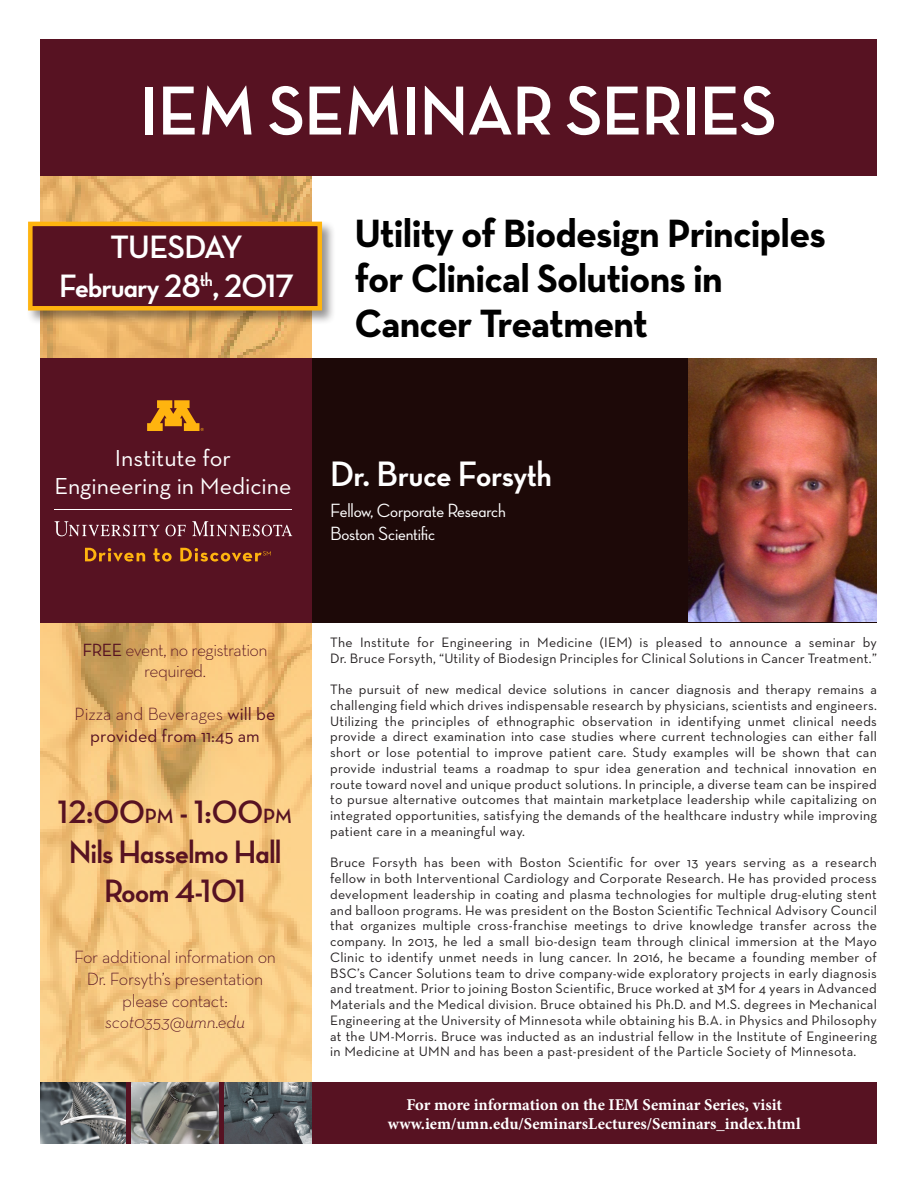
<style>
.page{position:relative;width:918px;height:1188px;background:#fff}
.page>*{position:absolute;margin:0;border:0;box-sizing:border-box;transform-origin:0 0}
.t1{font:70.5px "Neutraface Display Bold Alt";letter-spacing:-.01em;color:#fff}
.t2{font:700 40.2px/45px "Neutraface Text";letter-spacing:-.02em;color:#000}
.t3{font:36px "Neutraface Display Bold Alt";color:#fff}
.t4{font:33px "Neutraface Display Bold Alt";letter-spacing:-.01em;color:#571222}
.t5{font:33px "Neutraface Display Bold Alt";letter-spacing:-.02em;color:#fff}
.t6{font:23.55px/28.2px "Neutraface Text";color:#fff;text-align:center}
.t7{font:19.5px "Neutraface Display Medium Alt";letter-spacing:-.01em;color:#fff}
.t8{font:300 18px/21.6px "Neutraface Text";letter-spacing:-.02em;color:#571222;text-align:center}
.t9{font:300 18px "Neutraface Text";color:#571222}
.t10{font:18px "Neutraface Text";color:#571222}
.t11{font:italic 300 18px "Neutraface Text";letter-spacing:-.01em;color:#571222}
.t12{font:700 16.5px "Minion Pro";color:#fff}
.t13{font:13.8px/15.8px "Neutraface Text";letter-spacing:.02em;color:#231f20;text-align:justify}
.s1{font-weight:400}
.s2{font-size:21px}
</style>
<div class="page">
<div style="left:300px;top:358px;width:577px;height:264px;background:#1d0908"></div>
<img style="left:40px;top:176px;width:271px;height:906px">
<div style="left:40px;top:40px;width:837px;height:136px;background:#571222"></div>
<div style="left:26px;top:220px;width:311px;height:105px;background:#231f20;opacity:.48"></div>
<div style="left:28px;top:222px;width:294px;height:89px;background:#571222;border:4px solid #ffb40f"></div>
<div style="left:40px;top:1082px;width:837px;height:62px;background:#571222"></div>
<img style="left:40px;top:1082px;width:85px;height:62px">
<img style="left:225px;top:1082px;width:86px;height:62px">
<img style="left:132px;top:1082px;width:86px;height:62px">
<div style="left:40px;top:358px;width:271px;height:264px;background:#571222"></div>
<hr style="left:54px;top:509px;width:238px;height:1px;background:#fff">
<svg style="left:192px;top:521px;width:100px;height:15px"></svg>
<svg style="left:166px;top:525px;width:20px;height:11px"></svg>
<svg style="left:54px;top:521px;width:106px;height:15px"></svg>
<svg style="left:85px;top:548px;width:60px;height:14px"></svg>
<svg style="left:153px;top:548px;width:19px;height:14px"></svg>
<svg style="left:180px;top:548px;width:91px;height:14px"></svg>
<svg style="left:147px;top:400px;width:57px;height:31px"></svg>
<img style="left:688px;top:358px;width:189px;height:264px">
<p class="t1" style="left:140px;top:71px;width:638px">IEM SEMINAR SERIES</p>
<p class="t5" style="left:110px;top:228px;width:134px">TUESDAY</p>
<p class="t5" style="left:59px;top:268px;width:236px">February 28<sup>th</sup>, 2017</p>
<p class="t2" style="left:354px;top:210px;width:473px">Utility of Biodesign Principles for Clinical Solutions in<br>Cancer Treatment</p>
<p class="t6" style="left:54px;top:443px;width:239px">Institute for<br>Engineering in Medicine</p>
<p class="t8" style="left:82px;top:638px;width:187px"><span class="s1">FREE</span> event, no registration required.</p>
<p class="t9" style="left:75px;top:703px;width:202px">Pizza and Beverages <span class="s1">will be</span></p>
<p class="t10" style="left:90px;top:725px;width:171px">provided from 11:45 am</p>
<p class="t4" style="left:58px;top:794px;width:236px">12:00<span class="s2">PM</span> - 1:00<span class="s2">PM</span></p>
<p class="t4" style="left:69px;top:833px;width:214px">Nils Hasselmo Hall</p>
<p class="t4" style="left:104px;top:873px;width:143px">Room 4-101</p>
<p class="t8" style="left:74px;top:946px;width:204px">For additional information on</p>
<p class="t8" style="left:87px;top:968px;width:178px">Dr. Forsyth’s presentation</p>
<p class="t8" style="left:122px;top:989px;width:107px">please contact:</p>
<p class="t11" style="left:105px;top:1011px;width:141px">scot0353@umn.edu</p>
<p class="t3" style="left:330px;top:454px;width:223px">Dr. Bruce Forsyth</p>
<p class="t7" style="left:330px;top:500px;width:177px">Fellow, Corporate Research</p>
<p class="t7" style="left:330px;top:523px;width:107px">Boston Scientific</p>
<p class="t13" style="left:330px;top:634px;width:548px">The Institute for Engineering in Medicine (IEM) is pleased to announce a seminar by<br>Dr. Bruce Forsyth, “Utility of Biodesign Principles for Clinical Solutions in Cancer Treatment.”</p>
<p class="t13" style="left:330px;top:681px;width:548px">The pursuit of new medical device solutions in cancer diagnosis and therapy remains a challenging field which drives indispensable research by physicians, scientists and engineers.<br>Utilizing the principles of ethnographic observation in identifying unmet clinical needs provide a direct examination into case studies where current technologies can either fall short or lose potential to improve patient care. Study examples will be shown that can provide industrial teams a roadmap to spur idea generation and technical innovation en route toward novel and unique product solutions. In principle, a diverse team can be inspired to pursue alternative outcomes that maintain marketplace leadership while capitalizing on integrated opportunities, satisfying the demands of the healthcare industry while improving patient care in a meaningful way.</p>
<p class="t13" style="left:330px;top:855px;width:548px">Bruce Forsyth has been with Boston Scientific for over 13 years serving as a research fellow in both Interventional Cardiology and Corporate Research. He has provided process development leadership in coating and plasma technologies for multiple drug-eluting stent and balloon programs. He was president on the Boston Scientific Technical Advisory Council that organizes multiple cross-franchise meetings to drive knowledge transfer across the company. In 2013, he led a small bio-design team through clinical immersion at the Mayo Clinic to identify unmet needs in lung cancer. In 2016, he became a founding member of BSC’s Cancer Solutions team to drive company-wide exploratory projects in early diagnosis and treatment. Prior to joining Boston Scientific, Bruce worked at 3M for 4 years in Advanced Materials and the Medical division. Bruce obtained his Ph.D. and M.S. degrees in Mechanical Engineering at the University of Minnesota while obtaining his B.A. in Physics and Philosophy at the UM-Morris. Bruce was inducted as an industrial fellow in the Institute of Engineering in Medicine at UMN and has been a past-president of the Particle Society of Minnesota.</p>
<p class="t12" style="left:406px;top:1093px;width:377px">For more information on the IEM Seminar Series, visit</p>
<p class="t12" style="left:388px;top:1112px;width:414px">www.iem/umn.edu/SeminarsLectures/Seminars_index.html</p>
</div>
